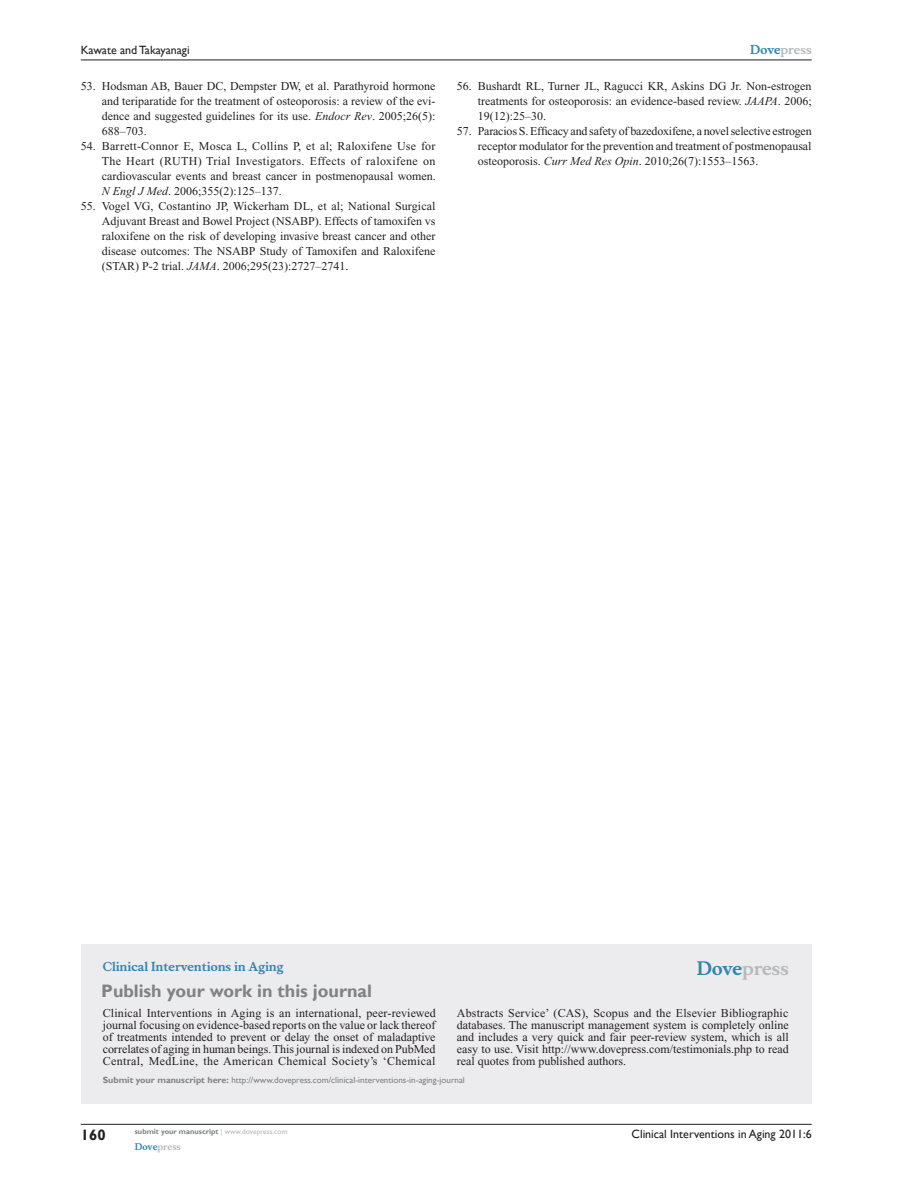
<style>
.page{position:relative;width:918px;height:1188px;background:#fff}
.page>*{position:absolute;margin:0;border:0;box-sizing:border-box;transform-origin:0 0}
.t1{font:700 18px "Gill Sans";color:#808285}
.t2{font:700 18px "Musee";color:#b8b9bc}
.t3{font:700 15px "Gill Sans";color:#231f20}
.t4{font:12px/15px "Times New Roman";color:#231f20;text-align:justify}
.t5{font:12px "Gill Sans";color:#231f20}
.t6{font:700 12px "Musee";color:#3485ae}
.t7{font:700 12px "Musee";color:#b8b9bc}
.t8{font:9px "Gill Sans";color:#808285}
.t9{font:700 9px "Musee";color:#b8b9bc}
.t10{font:700 7.5px "Gill Sans";color:#808285}
.s1{font-style:italic}
.s2{color:#3485ae}
.s3{font-weight:700}
.s4{font-weight:400;color:#b8b9bc}
</style>
<div class="page">
<div style="left:81px;top:944px;width:731px;height:159px;background:#ececee"></div>
<hr style="left:81px;top:1124px;width:731px;height:1px;background:#231f20">
<hr style="left:81px;top:60px;width:731px;height:1px;background:#231f20">
<p class="t5" style="left:81px;top:43px;width:110px">Kawate and Takayanagi</p>
<p class="t4" style="left:102px;top:79px;width:335px;text-indent:-21px">53. Hodsman AB, Bauer DC, Dempster DW, et al. Parathyroid hormone and teriparatide for the treatment of osteoporosis: a review of the evi&shy;dence and suggested guidelines for its use. <span class="s1">Endocr Rev</span>. 2005;26(5):<br>688–703.</p>
<p class="t4" style="left:102px;top:139px;width:336px;text-indent:-21px">54. Barrett-Connor E, Mosca L, Collins P, et al; Raloxifene Use for The Heart (RUTH) Trial Investigators. Effects of raloxifene on cardiovascular events and breast cancer in postmenopausal women.<br><span class="s1">N Engl J Med</span>. 2006;355(2):125–137.</p>
<p class="t4" style="left:102px;top:199px;width:335px;text-indent:-21px">55. Vogel VG, Costantino JP, Wickerham DL, et al; National Surgical Adjuvant Breast and Bowel Project (NSABP). Effects of tamoxifen vs raloxifene on the risk of developing invasive breast cancer and other disease outcomes: The NSABP Study of Tamoxifen and Raloxifene (STAR) P-2 trial. <span class="s1">JAMA</span>. 2006;295(23):2727–2741.</p>
<p class="t7" style="left:750px;top:43px;width:63px"><span class="s2">Dove</span>press</p>
<p class="t4" style="left:478px;top:79px;width:335px;text-indent:-21px">56. Bushardt RL, Turner JL, Ragucci KR, Askins DG Jr. Non-estrogen treatments for osteoporosis: an evidence-based review. <span class="s1">JAAPA</span>. 2006; 19(12):25–30.</p>
<p class="t4" style="left:478px;top:124px;width:335px;text-indent:-21px">57. Paracios S. Efficacy and safety of bazedoxifene, a novel selective estrogen receptor modulator for the prevention and treatment of postmenopausal osteoporosis. <span class="s1">Curr Med Res Opin</span>. 2010;26(7):1553–1563.</p>
<p class="t6" style="left:103px;top:959px;width:182px">Clinical Interventions in Aging</p>
<h1 class="t1" style="left:101px;top:980px;width:272px">Publish your work in this journal</h1>
<h1 class="t2" style="left:697px;top:958px;width:94px"><span class="s2">Dove</span>press</h1>
<p class="t4" style="left:103px;top:1007px;width:335px;line-height:12px">Clinical Interventions in Aging is an international, peer-reviewed journal focusing on evidence-based reports on the value or lack thereof of treatments intended to prevent or delay the onset of maladaptive correlates of aging in human beings. This journal is indexed on PubMed Central, MedLine, the American Chemical Society’s ‘Chemical</p>
<p class="t4" style="left:457px;top:1007px;width:333px;line-height:12px">Abstracts Service’ (CAS), Scopus and the Elsevier Bibliographic databases. The manuscript management system is completely online and includes a very quick and fair peer-review system, which is all easy to use. Visit http://www.dovepress.com/testimonials.php to read real quotes from published authors.</p>
<p class="t8" style="left:103px;top:1075px;width:364px"><span class="s3">Submit your manuscript here:</span> http://www.dovepress.com/clinical-interventions-in-aging-journal</p>
<p class="t3" style="left:81px;top:1126px;width:26px">160</p>
<p class="t10" style="left:135px;top:1127px;width:154px">submit your manuscript <span class="s4">| www.dovepress.com</span></p>
<p class="t9" style="left:135px;top:1141px;width:48px"><span class="s2">Dove</span>press</p>
<p class="t5" style="left:632px;top:1127px;width:182px">Clinical Interventions in Aging 2011:6</p>
</div>
